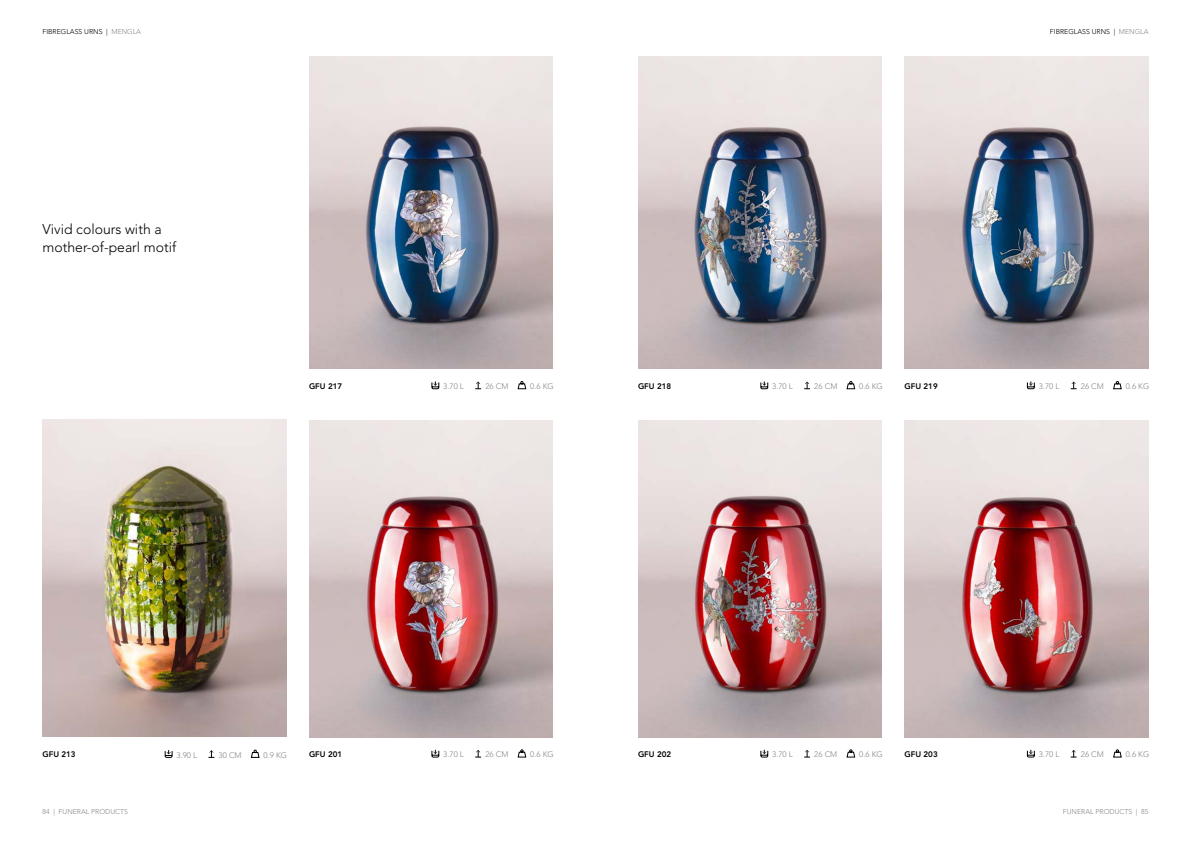
<style>
.page{position:relative;width:1191px;height:842px;background:#fff}
.page>*{position:absolute;margin:0;border:0;box-sizing:border-box;transform-origin:0 0}
.t1{font:300 14px/18px "Avenir LT Std";color:#000}
.t2{font:300 8px "Avenir LT Std";color:#87888a}
.t3{font:800 8px "Avenir LT Std";color:#000}
.t4{font:300 7px "Avenir LT Std";color:#000}
.t5{font:300 7px "Avenir LT Std";color:#87888a}
.s1{color:#87888a}
</style>
<div class="page">
<img style="left:638px;top:57px;width:244px;height:312px">
<img style="left:638px;top:420px;width:244px;height:317px">
<img style="left:309px;top:57px;width:244px;height:312px">
<img style="left:904px;top:57px;width:244px;height:312px">
<img style="left:904px;top:420px;width:244px;height:317px">
<img style="left:309px;top:420px;width:244px;height:317px">
<img style="left:43px;top:419px;width:243px;height:317px">
<svg style="left:475px;top:750px;width:6px;height:8px"></svg>
<svg style="left:804px;top:750px;width:6px;height:8px"></svg>
<svg style="left:1070px;top:750px;width:6px;height:8px"></svg>
<svg style="left:517px;top:749px;width:9px;height:9px"></svg>
<svg style="left:846px;top:749px;width:9px;height:9px"></svg>
<svg style="left:1113px;top:749px;width:8px;height:9px"></svg>
<svg style="left:431px;top:749px;width:8px;height:8px"></svg>
<svg style="left:760px;top:749px;width:8px;height:8px"></svg>
<svg style="left:1027px;top:749px;width:7px;height:8px"></svg>
<svg style="left:475px;top:382px;width:6px;height:7px"></svg>
<svg style="left:804px;top:382px;width:6px;height:7px"></svg>
<svg style="left:1070px;top:382px;width:6px;height:7px"></svg>
<svg style="left:517px;top:381px;width:9px;height:8px"></svg>
<svg style="left:846px;top:381px;width:9px;height:8px"></svg>
<svg style="left:1113px;top:381px;width:8px;height:8px"></svg>
<svg style="left:431px;top:381px;width:8px;height:8px"></svg>
<svg style="left:760px;top:381px;width:8px;height:8px"></svg>
<svg style="left:1027px;top:381px;width:7px;height:8px"></svg>
<svg style="left:208px;top:750px;width:6px;height:8px"></svg>
<svg style="left:251px;top:750px;width:8px;height:8px"></svg>
<svg style="left:165px;top:750px;width:8px;height:8px"></svg>
<p class="t4" style="left:43px;top:27px;width:100px">FIBREGLASS URNS | <span class="s1">MENGLA</span></p>
<p class="t4" style="left:1050px;top:27px;width:100px">FIBREGLASS URNS | <span class="s1">MENGLA</span></p>
<h1 class="t1" style="left:43px;top:220px;width:135px">Vivid colours with a mother-of-pearl motif</h1>
<p class="t3" style="left:309px;top:381px;width:35px">GFU 217</p>
<p class="t3" style="left:638px;top:381px;width:35px">GFU 218</p>
<p class="t3" style="left:904px;top:381px;width:35px">GFU 219</p>
<p class="t2" style="left:443px;top:381px;width:22px">3.70 L</p>
<p class="t2" style="left:485px;top:381px;width:25px">26 CM</p>
<p class="t2" style="left:530px;top:382px;width:25px">0.6 KG</p>
<p class="t2" style="left:772px;top:381px;width:22px">3.70 L</p>
<p class="t2" style="left:814px;top:381px;width:25px">26 CM</p>
<p class="t2" style="left:859px;top:382px;width:25px">0.6 KG</p>
<p class="t2" style="left:1038px;top:381px;width:22px">3.70 L</p>
<p class="t2" style="left:1080px;top:381px;width:25px">26 CM</p>
<p class="t2" style="left:1125px;top:382px;width:25px">0.6 KG</p>
<p class="t3" style="left:43px;top:750px;width:35px">GFU 213</p>
<p class="t2" style="left:177px;top:750px;width:22px">3.90 L</p>
<p class="t2" style="left:219px;top:750px;width:25px">30 CM</p>
<p class="t2" style="left:263px;top:750px;width:25px">0.9 KG</p>
<p class="t3" style="left:309px;top:750px;width:35px">GFU 201</p>
<p class="t2" style="left:443px;top:750px;width:22px">3.70 L</p>
<p class="t2" style="left:485px;top:750px;width:25px">26 CM</p>
<p class="t2" style="left:530px;top:750px;width:25px">0.6 KG</p>
<p class="t3" style="left:638px;top:750px;width:35px">GFU 202</p>
<p class="t2" style="left:772px;top:750px;width:22px">3.70 L</p>
<p class="t2" style="left:814px;top:750px;width:25px">26 CM</p>
<p class="t2" style="left:859px;top:750px;width:25px">0.6 KG</p>
<p class="t3" style="left:904px;top:750px;width:35px">GFU 203</p>
<p class="t2" style="left:1038px;top:750px;width:22px">3.70 L</p>
<p class="t2" style="left:1080px;top:750px;width:25px">26 CM</p>
<p class="t2" style="left:1125px;top:750px;width:25px">0.6 KG</p>
<p class="t5" style="left:43px;top:807px;width:87px">84 | FUNERAL PRODUCTS</p>
<p class="t5" style="left:1063px;top:807px;width:87px">FUNERAL PRODUCTS | 85</p>
</div>
